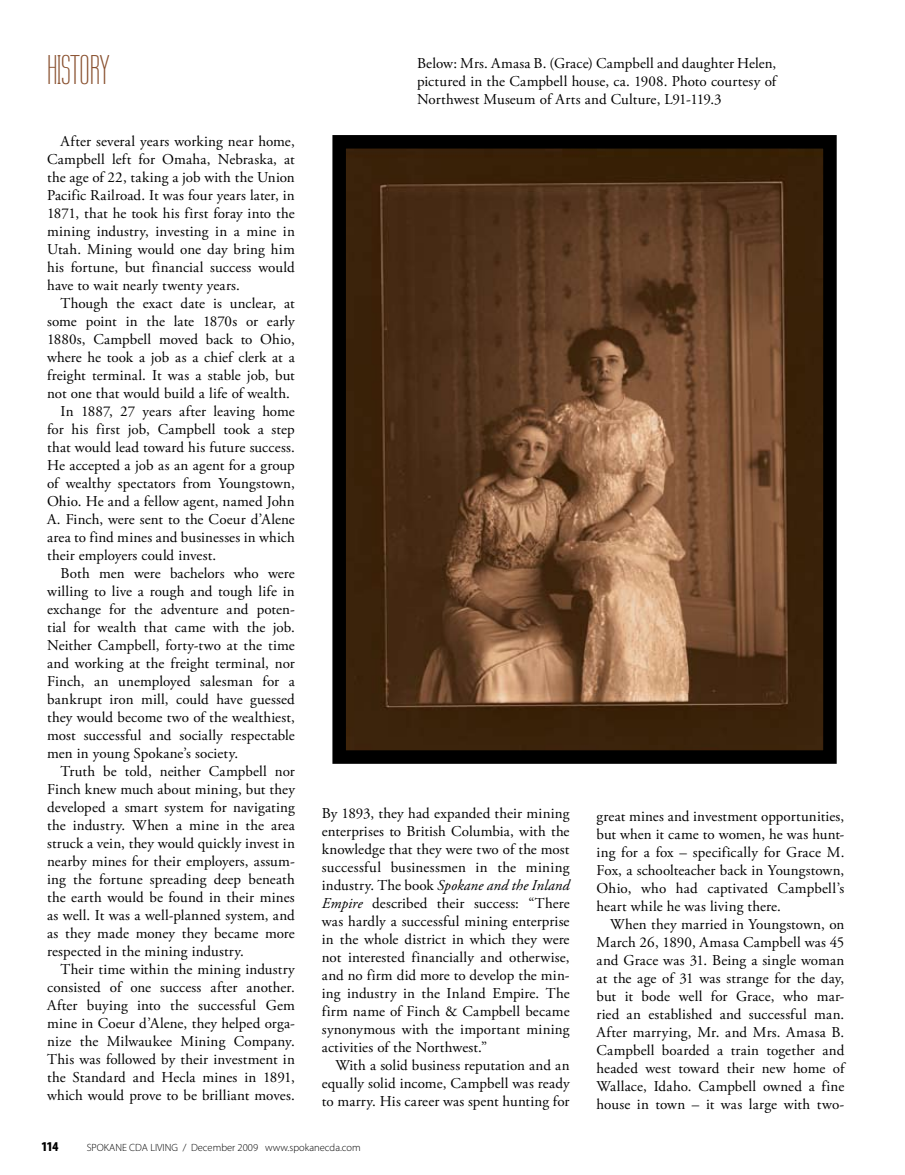
<style>
.page{position:relative;width:905px;height:1175px;background:#fff}
.page>*{position:absolute;margin:0;border:0;box-sizing:border-box;transform-origin:0 0}
.t1{font:36px "Labtop";letter-spacing:-.01em;color:#884f2d}
.t2{font:15px/18px "Adobe Garamond Pro";letter-spacing:.01em;color:#000;text-align:justify}
.t3{font:900 condensed 13.5px "Myriad Pro";color:#000}
.t4{font:300 10.5px "Myriad Pro";color:#000}
.s1{font-style:italic}
</style>
<div class="page">
<img style="left:347px;top:150px;width:474px;height:599px">
<div style="left:332px;top:135px;width:504px;height:629px;border:14px solid #000"></div>
<h1 class="t1" style="left:47px;top:48px;width:64px">HISTORY</h1>
<p class="t2" style="left:47px;top:133px;width:249px;text-indent:13px">After several years working near home, Campbell left for Omaha, Nebraska, at the age of 22, taking a job with the Union Pacific Railroad. It was four years later, in 1871, that he took his first foray into the mining industry, investing in a mine in Utah. Mining would one day bring him his fortune, but financial success would have to wait nearly twenty years.</p>
<p class="t2" style="left:61px;top:295px;width:236px">Though the exact date is unclear, at</p>
<p class="t2" style="left:47px;top:313px;width:249px">some point in the late 1870s or early</p>
<p class="t2" style="left:47px;top:331px;width:249px">1880s, Campbell moved back to Ohio,</p>
<p class="t2" style="left:47px;top:349px;width:249px">where he took a job as a chief clerk at a</p>
<p class="t2" style="left:47px;top:367px;width:249px">freight terminal. It was a stable job, but</p>
<p class="t2" style="left:47px;top:385px;width:244px">not one that would build a life of wealth.</p>
<p class="t2" style="left:61px;top:403px;width:236px">In 1887, 27 years after leaving home</p>
<p class="t2" style="left:47px;top:421px;width:249px">for his first job, Campbell took a step</p>
<p class="t2" style="left:47px;top:439px;width:249px">that would lead toward his future success.</p>
<p class="t2" style="left:47px;top:457px;width:249px">He accepted a job as an agent for a group</p>
<p class="t2" style="left:47px;top:475px;width:249px">of wealthy spectators from Youngstown,</p>
<p class="t2" style="left:47px;top:493px;width:249px">Ohio. He and a fellow agent, named John</p>
<p class="t2" style="left:47px;top:511px;width:249px">A. Finch, were sent to the Coeur d’Alene</p>
<p class="t2" style="left:47px;top:529px;width:249px">area to find mines and businesses in which</p>
<p class="t2" style="left:47px;top:547px;width:171px">their employers could invest.</p>
<p class="t2" style="left:61px;top:565px;width:236px">Both men were bachelors who were</p>
<p class="t2" style="left:47px;top:583px;width:249px">willing to live a rough and tough life in</p>
<p class="t2" style="left:47px;top:601px;width:249px">exchange for the adventure and poten-</p>
<p class="t2" style="left:47px;top:619px;width:249px">tial for wealth that came with the job.</p>
<p class="t2" style="left:47px;top:637px;width:249px">Neither Campbell, forty-two at the time</p>
<p class="t2" style="left:47px;top:655px;width:249px">and working at the freight terminal, nor</p>
<p class="t2" style="left:47px;top:673px;width:249px">Finch, an unemployed salesman for a</p>
<p class="t2" style="left:47px;top:691px;width:249px">bankrupt iron mill, could have guessed</p>
<p class="t2" style="left:47px;top:709px;width:249px">they would become two of the wealthiest,</p>
<p class="t2" style="left:47px;top:727px;width:249px">most successful and socially respectable</p>
<p class="t2" style="left:47px;top:745px;width:192px">men in young Spokane’s society.</p>
<p class="t2" style="left:61px;top:763px;width:236px">Truth be told, neither Campbell nor</p>
<p class="t2" style="left:47px;top:781px;width:249px">Finch knew much about mining, but they</p>
<p class="t2" style="left:47px;top:799px;width:249px">developed a smart system for navigating</p>
<p class="t2" style="left:47px;top:817px;width:249px">the industry. When a mine in the area</p>
<p class="t2" style="left:47px;top:835px;width:249px">struck a vein, they would quickly invest in</p>
<p class="t2" style="left:47px;top:853px;width:249px">nearby mines for their employers, assum-</p>
<p class="t2" style="left:47px;top:871px;width:249px">ing the fortune spreading deep beneath</p>
<p class="t2" style="left:47px;top:889px;width:249px">the earth would be found in their mines</p>
<p class="t2" style="left:47px;top:907px;width:249px">as well. It was a well-planned system, and</p>
<p class="t2" style="left:47px;top:925px;width:249px">as they made money they became more</p>
<p class="t2" style="left:47px;top:943px;width:198px">respected in the mining industry.</p>
<p class="t2" style="left:61px;top:961px;width:236px">Their time within the mining industry</p>
<p class="t2" style="left:47px;top:979px;width:249px">consisted of one success after another.</p>
<p class="t2" style="left:47px;top:997px;width:249px">After buying into the successful Gem</p>
<p class="t2" style="left:47px;top:1015px;width:249px">mine in Coeur d’Alene, they helped orga-</p>
<p class="t2" style="left:47px;top:1033px;width:249px">nize the Milwaukee Mining Company.</p>
<p class="t2" style="left:47px;top:1051px;width:249px">This was followed by their investment in</p>
<p class="t2" style="left:47px;top:1069px;width:249px">the Standard and Hecla mines in 1891,</p>
<p class="t2" style="left:47px;top:1087px;width:249px">which would prove to be brilliant moves.</p>
<p class="t2" style="left:417px;top:55px;width:361px">Below: Mrs. Amasa B. (Grace) Campbell and daughter Helen, pictured in the Campbell house, ca. 1908. Photo courtesy of Northwest Museum of Arts and Culture, L91-119.3</p>
<p class="t2" style="left:322px;top:805px;width:249px">By 1893, they had expanded their mining enterprises to British Columbia, with the knowledge that they were two of the most successful businessmen in the mining industry. The book <span class="s1">Spokane and the Inland Empire</span> described their success: “There was hardly a successful mining enterprise in the whole district in which they were not interested financially and otherwise, and no firm did more to develop the min&shy;ing industry in the Inland Empire. The firm name of Finch &amp; Campbell became synonymous with the important mining activities of the Northwest.”</p>
<p class="t2" style="left:322px;top:1057px;width:249px;text-indent:14px">With a solid business reputation and an equally solid income, Campbell was ready to marry. His career was spent hunting for</p>
<p class="t2" style="left:596px;top:808px;width:249px">great mines and investment opportunities, but when it came to women, he was hunt&shy;ing for a fox – specifically for Grace M.<br>Fox, a schoolteacher back in Youngstown, Ohio, who had captivated Campbell’s heart while he was living there.</p>
<p class="t2" style="left:596px;top:916px;width:249px;text-indent:14px">When they married in Youngstown, on March 26, 1890, Amasa Campbell was 45 and Grace was 31. Being a single woman at the age of 31 was strange for the day, but it bode well for Grace, who mar&shy;ried an established and successful man.<br>After marrying, Mr. and Mrs. Amasa B.<br>Campbell boarded a train together and headed west toward their new home of Wallace, Idaho. Campbell owned a fine house in town – it was large with two-</p>
<p class="t3" style="left:41px;top:1138px;width:19px">114</p>
<p class="t4" style="left:87px;top:1141px;width:275px">SPOKANE CDA LIVING / December 2009 www.spokanecda.com</p>
</div>
